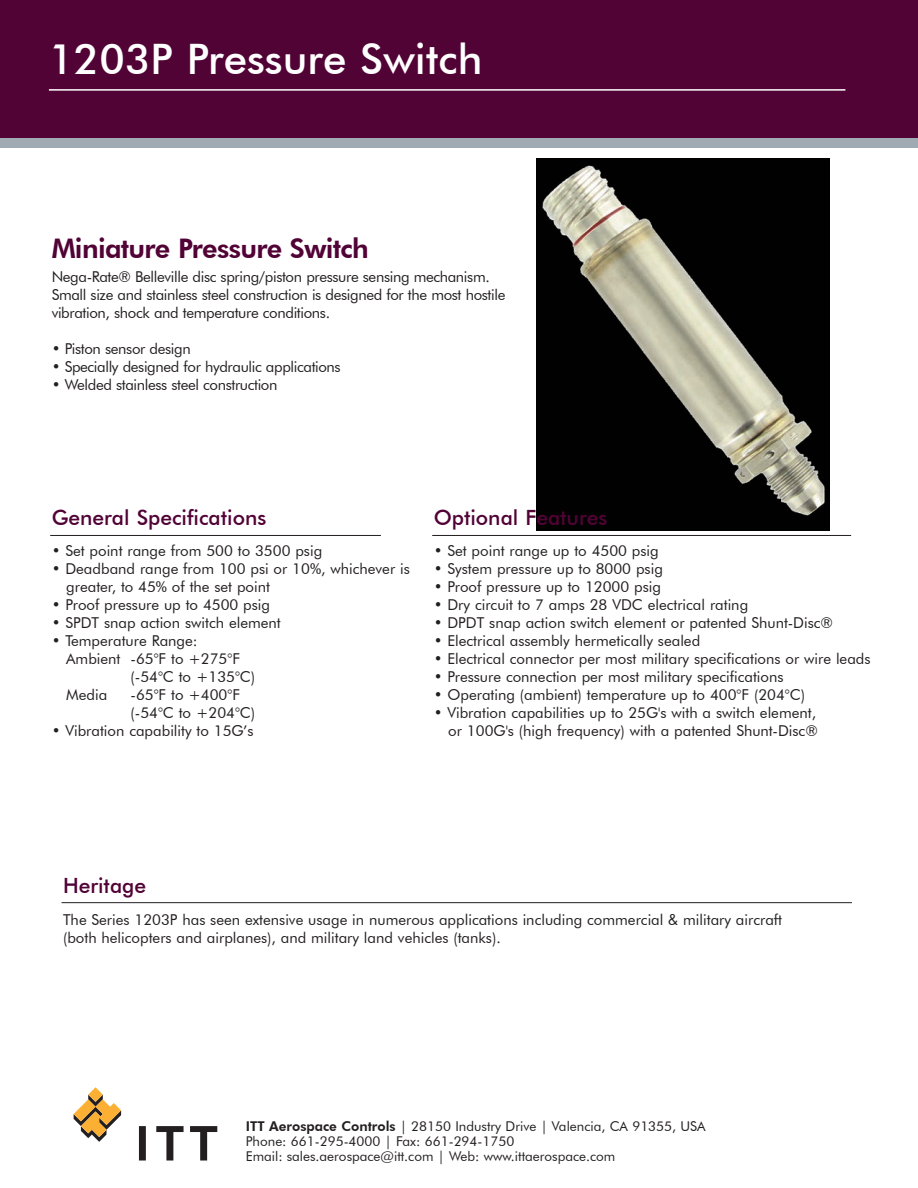
<style>
.page{position:relative;width:918px;height:1188px;background:#fff}
.page>*{position:absolute;margin:0;border:0;box-sizing:border-box;transform-origin:0 0}
.t1{font:500 42px "Futura BT";color:#fff}
.t2{font:800 27px "Futura BT";letter-spacing:-.025em;color:#510336}
.t3{font:500 21px "Futura BT";color:#510336}
.t4{font:15px/18px "Futura BT";color:#231f20}
.t5{font:15px/18px "Futura BT";letter-spacing:-.025em;color:#231f20}
.t6{font:13.5px/15px "Futura BT";color:#231f20}
.s1{font-weight:800}
</style>
<div class="page">
<img style="left:536px;top:159px;width:294px;height:371px">
<div style="left:0;top:123px;width:918px;height:25px;background:#9faab2"></div>
<div style="left:0;top:0;width:918px;height:137px;background:#510336"></div>
<hr style="left:49px;top:89px;width:796px;height:2px;background:#fff">
<hr style="left:50px;top:535px;width:331px;height:1px;background:#231f20">
<hr style="left:432px;top:535px;width:419px;height:1px;background:#231f20">
<hr style="left:62px;top:902px;width:790px;height:1px;background:#231f20">
<svg style="left:74px;top:1087px;width:47px;height:55px"></svg>
<svg style="left:139px;top:1126px;width:7px;height:35px"></svg>
<svg style="left:156px;top:1126px;width:28px;height:35px"></svg>
<svg style="left:190px;top:1126px;width:27px;height:35px"></svg>
<h1 class="t1" style="left:49px;top:33px;width:435px">1203P Pressure Switch</h1>
<h2 class="t2" style="left:52px;top:232px;width:319px">Miniature Pressure Switch</h2>
<p class="t5" style="left:52px;top:267px;width:455px">Nega-Rate® Belleville disc spring/piston pressure sensing mechanism.<br>Small size and stainless steel construction is designed for the most hostile vibration, shock and temperature conditions.</p>
<p class="t5" style="left:52px;top:339px;width:141px">• Piston sensor design</p>
<p class="t5" style="left:52px;top:357px;width:291px">• Specially designed for hydraulic applications</p>
<p class="t5" style="left:52px;top:375px;width:227px">• Welded stainless steel construction</p>
<h3 class="t3" style="left:52px;top:505px;width:216px">General Specifications</h3>
<p class="t4" style="left:52px;top:542px;width:272px">• Set point range from 500 to 3500 psig</p>
<p class="t4" style="left:66px;top:560px;width:345px;text-indent:-15px">• Deadband range from 100 psi or 10%, whichever is greater, to 45% of the set point</p>
<p class="t4" style="left:52px;top:596px;width:220px">• Proof pressure up to 4500 psig</p>
<p class="t4" style="left:52px;top:614px;width:231px">• SPDT snap action switch element</p>
<p class="t4" style="left:52px;top:632px;width:147px">• Temperature Range:</p>
<p class="t4" style="left:66px;top:650px;width:175px">Ambient -65°F to +275°F</p>
<p class="t4" style="left:131px;top:668px;width:126px">(-54°C to +135°C)</p>
<p class="t4" style="left:66px;top:686px;width:43px">Media</p>
<p class="t4" style="left:131px;top:686px;width:126px">-65°F to +400°F (-54°C to +204°C)</p>
<p class="t4" style="left:52px;top:722px;width:203px">• Vibration capability to 15G’s</p>
<h3 class="t3" style="left:434px;top:505px;width:175px">Optional Features</h3>
<p class="t4" style="left:434px;top:542px;width:227px">• Set point range up to 4500 psig</p>
<p class="t4" style="left:434px;top:560px;width:231px">• System pressure up to 8000 psig</p>
<p class="t4" style="left:434px;top:578px;width:229px">• Proof pressure up to 12000 psig</p>
<p class="t4" style="left:434px;top:596px;width:316px">• Dry circuit to 7 amps 28 VDC electrical rating</p>
<p class="t4" style="left:434px;top:614px;width:401px">• DPDT snap action switch element or patented Shunt-Disc®</p>
<p class="t4" style="left:434px;top:632px;width:268px">• Electrical assembly hermetically sealed</p>
<p class="t4" style="left:434px;top:650px;width:438px">• Electrical connector per most military specifications or wire leads</p>
<p class="t4" style="left:434px;top:668px;width:351px">• Pressure connection per most military specifications</p>
<p class="t4" style="left:434px;top:686px;width:373px">• Operating (ambient) temperature up to 400°F (204°C)</p>
<p class="t4" style="left:434px;top:704px;width:386px;text-align:right">• Vibration capabilities up to 25G's with a switch element, or 100G's (high frequency) with a patented Shunt-Disc®</p>
<h3 class="t3" style="left:63px;top:873px;width:85px">Heritage</h3>
<p class="t4" style="left:63px;top:911px;width:721px">The Series 1203P has seen extensive usage in numerous applications including commercial &amp; military aircraft (both helicopters and airplanes), and military land vehicles (tanks).</p>
<p class="t6" style="left:246px;top:1119px;width:461px"><span class="s1">ITT Aerospace Controls</span> | 28150 Industry Drive | Valencia, CA 91355, USA<br>Phone: 661-295-4000 | Fax: 661-294-1750<br>Email: sales.aerospace@itt.com | Web: www.ittaerospace.com</p>
</div>
